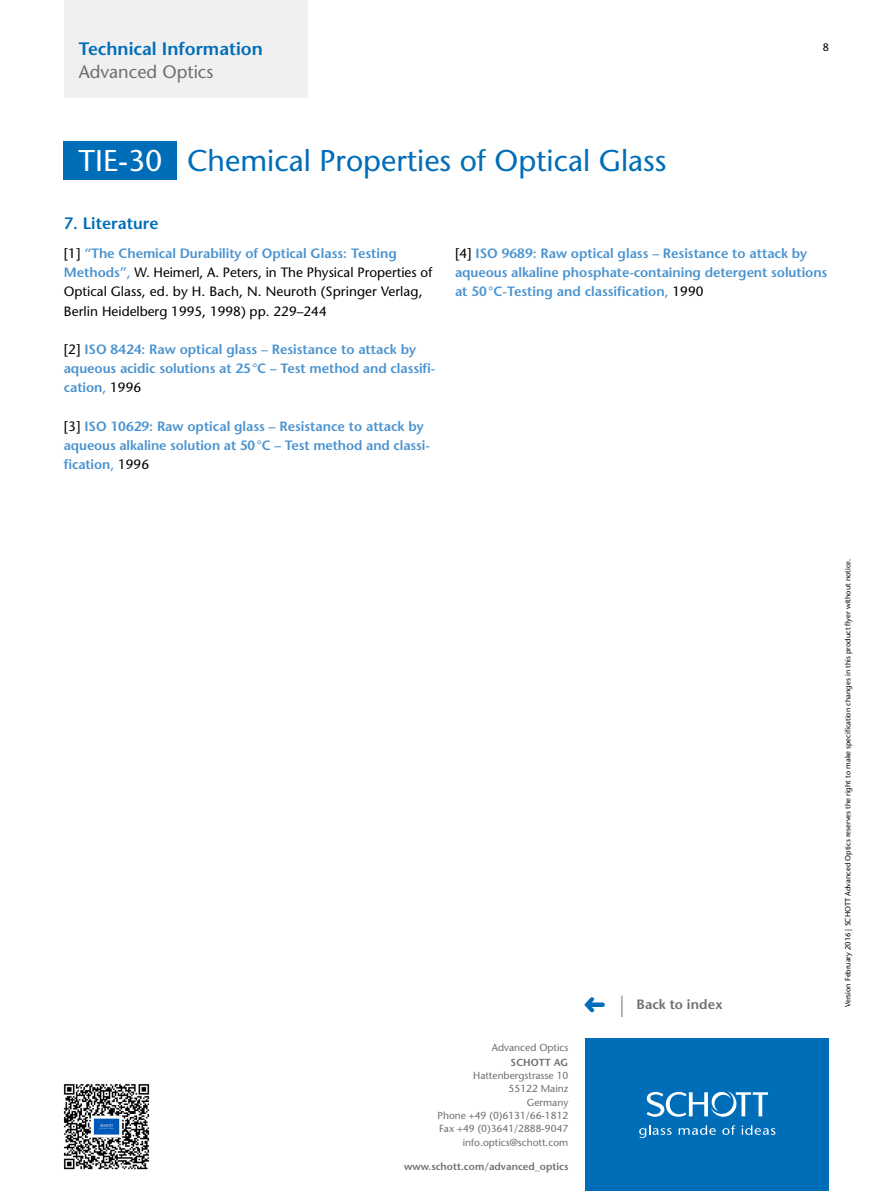
<style>
.page{position:relative;width:893px;height:1191px;background:#fff}
.page>*{position:absolute;margin:0;border:0;box-sizing:border-box;transform-origin:0 0}
.t1{font:500 30px "Stone Sans Std";color:#006db8}
.t2{font:600 18px "Stone Sans Std";color:#006db8}
.t3{font:500 18px "Stone Sans Std";color:#6f6f6e}
.t4{font:600 16.5px "Stone Sans Std";color:#006db8}
.t5{font:600 13.5px/19.2px "Stone Sans Std";letter-spacing:-.005em;color:#4b93cf}
.t6{font:500 13.5px/19.2px "Stone Sans Std";color:#000}
.t7{font:600 13.5px "Stone Sans Std";letter-spacing:.01em;color:#6f6f6e}
.t8{font:500 10.8px "Stone Sans Std";color:#000}
.t9{font:500 10.2px/13.4px "Stone Sans Std";color:#6f6f6e;text-align:right}
.t10{font:600 10.2px "Stone Sans Std";color:#6f6f6e}
.t11{font:500 7.5px "Stone Sans Std";color:#000}
.s1{color:#fff}
.s2{font-weight:600;color:#4b93cf}
.s3{color:#4b93cf}
.s4{font-weight:500;color:#000}
.s5{font-weight:500}
</style>
<div class="page">
<div style="left:585px;top:1038px;width:244px;height:153px;background:#006db8"></div>
<svg style="left:639px;top:1125px;width:33px;height:13px"></svg>
<svg style="left:679px;top:1125px;width:37px;height:9px"></svg>
<svg style="left:722px;top:1125px;width:13px;height:9px"></svg>
<svg style="left:742px;top:1125px;width:33px;height:9px"></svg>
<svg style="left:647px;top:1091px;width:121px;height:25px"></svg>
<div style="left:64px;top:0;width:244px;height:98px;background:#f0f0f0"></div>
<div style="left:64px;top:142px;width:113px;height:38px;background:#006db8"></div>
<svg style="left:621px;top:995px;width:1px;height:22px"></svg>
<img style="left:63px;top:1083px;width:87px;height:87px">
<h2 class="t2" style="left:79px;top:38px;width:186px">Technical Information</h2>
<p class="t8" style="left:823px;top:40px;width:8px">8</p>
<h2 class="t3" style="left:79px;top:61px;width:136px">Advanced Optics</h2>
<h1 class="t1" style="left:78px;top:143px;width:590px"><span class="s1">TIE-30</span> Chemical Properties of Optical Glass</h1>
<p class="t4" style="left:64px;top:213px;width:96px">7. Literature</p>
<p class="t6" style="left:64px;top:244px;width:370px">[1] <span class="s2">“The Chemical Durability of Optical Glass: Testing Methods”</span><span class="s3">,</span> W. Heimerl, A. Peters, in The Physical Properties of Optical Glass, ed. by H. Bach, N. Neuroth (Springer Verlag, Berlin Heidelberg 1995, 1998) pp. 229–244</p>
<p class="t5" style="left:64px;top:340px;width:373px"><span class="s4">[2]</span> ISO 8424: Raw optical glass – Resistance to attack by aqueous acidic solutions at 25°C – Test method and classifi&shy;cation<span class="s5">,</span> <span class="s4">1996</span></p>
<p class="t5" style="left:64px;top:416px;width:367px"><span class="s4">[3]</span> ISO 10629: Raw optical glass – Resistance to attack by aqueous alkaline solution at 50°C – Test method and classi&shy;fication<span class="s5">,</span> <span class="s4">1996</span></p>
<p class="t5" style="left:455px;top:244px;width:374px"><span class="s4">[4]</span> ISO 9689: Raw optical glass – Resistance to attack by aqueous alkaline phosphate-containing detergent solutions at 50°C-Testing and classification<span class="s5">,</span> <span class="s4">1990</span></p>
<p class="t9" style="left:492px;top:1041px;width:78px">Advanced Optics</p>
<p class="t10" style="left:511px;top:1055px;width:59px">SCHOTT AG</p>
<p class="t9" style="left:438px;top:1068px;width:132px">Hattenbergstrasse 10<br>55122 Mainz<br>Germany<br>Phone +49 (0)6131/66-1812<br>Fax +49 (0)3641/2888-9047 info.optics@schott.com</p>
<p class="t10" style="left:404px;top:1160px;width:166px">www.schott.com/advanced_optics</p>
<p class="t7" style="left:636px;top:995px;width:88px">Back to index</p>
<p class="t11" style="left:843px;top:1007px;width:450px;rotate:-90deg">Version February 2016 | SCHOTT Advanced Optics reserves the right to make specification changes in this product flyer without notice.</p>
</div>
